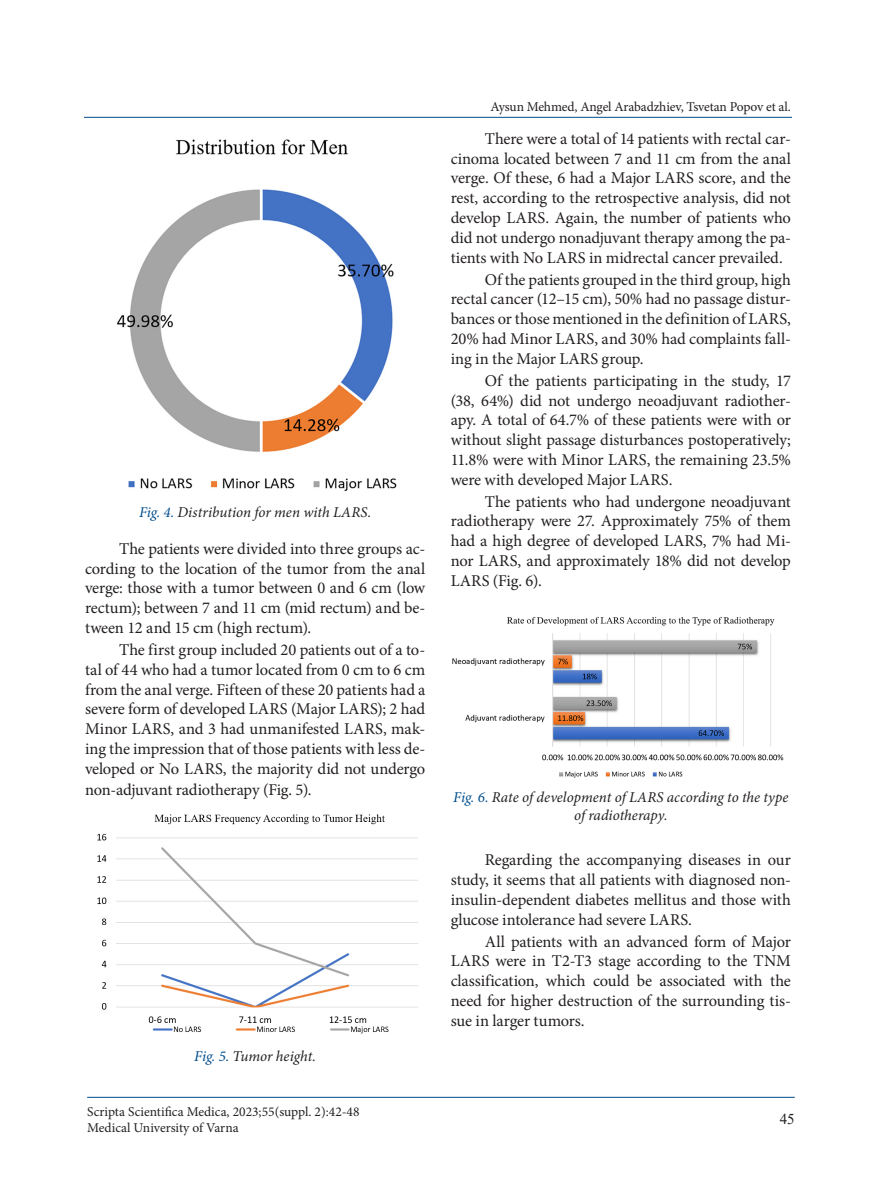
<style>
.page{position:relative;width:893px;height:1195px;background:#fff}
.page>*{position:absolute;margin:0;border:0;box-sizing:border-box;transform-origin:0 0}
.body{font:16.5px/19.8px "Minion Pro";letter-spacing:-.01em;color:#231f20;text-align:justify}
.Текст_под_снимка{font:italic 15px/18px "Minion Pro";color:#231f20;text-align:center}
.t1{font:15px "Times New Roman";color:#231f20}
.t2{font:13.5px/16.2px "Minion Pro";letter-spacing:-.01em;color:#231f20}
.s1{color:#004d8d}
</style>
<div class="page">
<hr style="left:87px;top:1097px;width:354px;height:1px;background:#004d8d">
<hr style="left:441px;top:1097px;width:354px;height:1px;background:#004d8d">
<hr style="left:84px;top:117px;width:708px;height:1px;background:#004d8d">
<img style="left:117px;top:139px;width:280px;height:353px">
<img style="left:97px;top:814px;width:321px;height:220px">
<img style="left:452px;top:616px;width:332px;height:162px">
<p class="Текст_под_снимка" style="left:139px;top:503px;width:234px"><span class="s1">Fig. 4.</span> Distribution for men with LARS.</p>
<p class="body" style="left:85px;top:539px;width:342px;text-indent:34px">The patients were divided into three groups ac&shy;cording to the location of the tumor from the anal verge: those with a tumor between 0 and 6 cm (low rectum); between 7 and 11 cm (mid rectum) and be&shy;tween 12 and 15 cm (high rectum).</p>
<p class="body" style="left:85px;top:640px;width:342px;text-indent:34px">The first group included 20 patients out of a to&shy;tal of 44 who had a tumor located from 0 cm to 6 cm from the anal verge. Fifteen of these 20 patients had a severe form of developed LARS (Major LARS); 2 had Minor LARS, and 3 had unmanifested LARS, mak&shy;ing the impression that of those patients with less de&shy;veloped or No LARS, the majority did not undergo</p>
<p class="body" style="left:85px;top:780px;width:228px">non-adjuvant radiotherapy (Fig. 5).</p>
<p class="Текст_под_снимка" style="left:194px;top:1047px;width:123px"><span class="s1">Fig. 5.</span> Tumor height.</p>
<p class="t2" style="left:490px;top:98px;width:302px">Aysun Mehmed, Angel Arabadzhiev, Tsvetan Popov et al.</p>
<p class="body" style="left:451px;top:129px;width:342px;text-indent:34px">There were a total of 14 patients with rectal car&shy;cinoma located between 7 and 11 cm from the anal verge. Of these, 6 had a Major LARS score, and the rest, according to the retrospective analysis, did not develop LARS. Again, the number of patients who did not undergo nonadjuvant therapy among the pa&shy;tients with No LARS in midrectal cancer prevailed.</p>
<p class="body" style="left:451px;top:269px;width:342px;text-indent:34px">Of the patients grouped in the third group, high rectal cancer (12–15 cm), 50% had no passage distur&shy;bances or those mentioned in the definition of LARS, 20% had Minor LARS, and 30% had complaints fall&shy;ing in the Major LARS group.</p>
<p class="body" style="left:451px;top:371px;width:342px;text-indent:34px">Of the patients participating in the study, 17 (38, 64%) did not undergo neoadjuvant radiother&shy;apy. A total of 64.7% of these patients were with or without slight passage disturbances postoperatively; 11.8% were with Minor LARS, the remaining 23.5% were with developed Major LARS.</p>
<p class="body" style="left:451px;top:491px;width:342px;text-indent:34px">The patients who had undergone neoadjuvant radiotherapy were 27. Approximately 75% of them had a high degree of developed LARS, 7% had Mi&shy;nor LARS, and approximately 18% did not develop LARS (Fig. 6).</p>
<p class="Текст_под_снимка" style="left:453px;top:788px;width:337px"><span class="s1">Fig. 6.</span> Rate of development of LARS according to the type of radiotherapy.</p>
<p class="body" style="left:451px;top:850px;width:342px;text-indent:34px">Regarding the accompanying diseases in our study, it seems that all patients with diagnosed non&shy;insulin-dependent diabetes mellitus and those with glucose intolerance had severe LARS.</p>
<p class="body" style="left:451px;top:931px;width:342px;text-indent:34px">All patients with an advanced form of Major LARS were in T2-T3 stage according to the TNM classification, which could be associated with the need for higher destruction of the surrounding tis&shy;sue in larger tumors.</p>
<p class="t2" style="left:87px;top:1103px;width:274px">Scripta Scientifica Medica, 2023;55(suppl. 2):42-48<br>Medical University of Varna</p>
<p class="t1" style="left:780px;top:1108px;width:16px">45</p>
</div>
